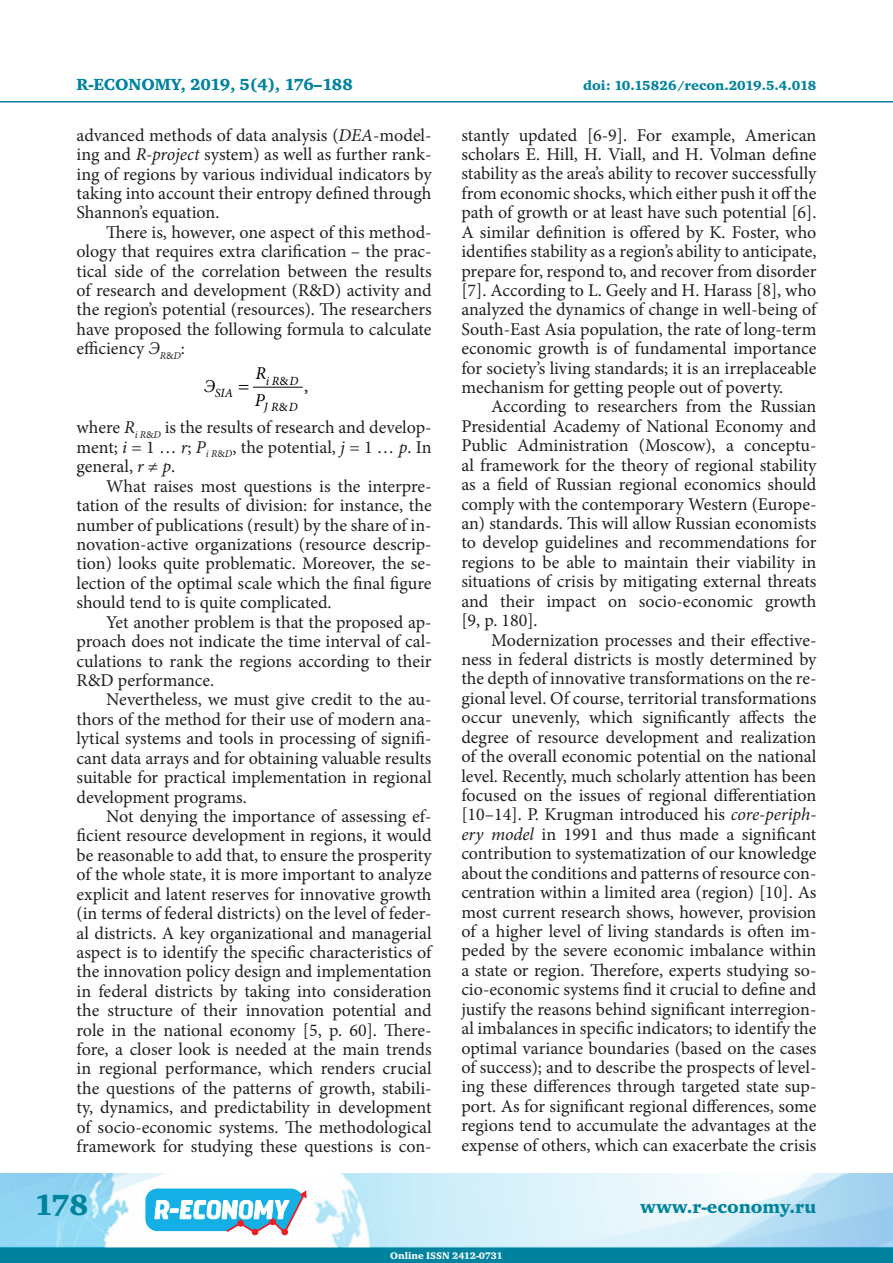
<style>
.page{position:relative;width:893px;height:1263px;background:#fff}
.page>*{position:absolute;margin:0;border:0;box-sizing:border-box;transform-origin:0 0}
.t1{font:30px "Charter Black C";color:#00839e}
.t2{font:18px/19.4px "Minion Pro";color:#231f20;text-align:justify}
.t3{font:18px "Charter Black C";color:#00839e}
.t4{font:italic 18px "Minion Pro";color:#000}
.t5{font:18px "Minion Pro";color:#000}
.t6{font:16.5px "Charter Black C";color:#00839e}
.t7{font:13.5px "Charter Black C";color:#00839e}
.t8{font:italic 12.6px "Minion Pro";letter-spacing:.105em;color:#000}
.t9{font:12.6px/26.2px "Minion Pro";color:#000}
.t10{font:9.75px "Charter Black C";color:#fff}
.s1{font-style:italic}
.s2{font-style:italic;color:#000}
</style>
<div class="page">
<div style="left:0;top:1247px;width:893px;height:16px;background:#00839e;border:2px solid #00839e"></div>
<img style="left:0;top:1174px;width:893px;height:73px">
<hr style="left:0;top:101px;width:893px;height:1px;background:#00839e">
<svg style="left:145px;top:1188px;width:162px;height:48px"></svg>
<hr style="left:254px;top:387px;width:48px;height:1px;background:#000">
<p class="t6" style="left:77px;top:76px;width:278px">R-ECONOMY, 2019, 5(4), 176–188</p>
<p class="t7" style="left:583px;top:78px;width:235px">doi: 10.15826/recon.2019.5.4.018</p>
<p class="t2" style="left:77px;top:125px;width:357px">advanced methods of data analysis (<span class="s1">DEA</span>-model&shy;ing and <span class="s1">R-project</span> system) as well as further rank&shy;ing of regions by various individual indicators by taking into account their entropy defined through Shannon’s equation.</p>
<p class="t2" style="left:77px;top:222px;width:357px;text-indent:30px">There is, however, one aspect of this method&shy;ology that requires extra clarification – the prac&shy;tical side of the correlation between the results of research and development (R&amp;D) activity and the region’s potential (resources). The researchers have proposed the following formula to calculate efficiency <span class="s1">Э</span><sub>R</sub><sub>&amp;</sub><sub>D</sub>:</p>
<p class="t9" style="left:279px;top:367px;width:11px">&amp; &amp;</p>
<p class="t4" style="left:256px;top:361px;width:12px">R</p>
<p class="t8" style="left:266px;top:372px;width:34px">iR D</p>
<p class="t4" style="left:204px;top:374px;width:13px">Э</p>
<p class="t2" style="left:77px;top:386px;width:357px;line-height:27.8px;text-indent:178px"><span class="s2">P<br></span>where <span class="s1">R</span><sub>i</sub> <sub>R</sub><sub>&amp;</sub><sub>D</sub> is the results of research and develop-</p>
<p class="t2" style="left:77px;top:437px;width:356px">ment; <span class="s1">i</span> = 1 … <span class="s1">r</span>; <span class="s1">P</span><sub>i</sub> <sub>R</sub><sub>&amp;</sub><sub>D</sub>, the potential, <span class="s1">j</span> = 1 … <span class="s1">p</span>. In general, <span class="s1">r</span> ≠ <span class="s1">p</span>.</p>
<p class="t2" style="left:77px;top:476px;width:357px;text-indent:30px">What raises most questions is the interpre&shy;tation of the results of division: for instance, the number of publications (result) by the share of in&shy;novation-active organizations (resource descrip&shy;tion) looks quite problematic. Moreover, the se&shy;lection of the optimal scale which the final figure should tend to is quite complicated.</p>
<p class="t2" style="left:77px;top:612px;width:357px;text-indent:30px">Yet another problem is that the proposed ap&shy;proach does not indicate the time interval of cal&shy;culations to rank the regions according to their R&amp;D performance.</p>
<p class="t2" style="left:77px;top:690px;width:357px;text-indent:30px">Nevertheless, we must give credit to the au&shy;thors of the method for their use of modern ana&shy;lytical systems and tools in processing of signifi&shy;cant data arrays and for obtaining valuable results suitable for practical implementation in regional development programs.</p>
<p class="t2" style="left:77px;top:807px;width:357px;text-indent:30px">Not denying the importance of assessing ef&shy;ficient resource development in regions, it would be reasonable to add that, to ensure the prosperity of the whole state, it is more important to analyze explicit and latent reserves for innovative growth (in terms of federal districts) on the level of feder&shy;al districts. A key organizational and managerial aspect is to identify the specific characteristics of the innovation policy design and implementation in federal districts by taking into consideration the structure of their innovation potential and role in the national economy [5, p. 60]. There&shy;fore, a closer look is needed at the main trends in regional performance, which renders crucial the questions of the patterns of growth, stabili&shy;ty, dynamics, and predictability in development of socio-economic systems. The methodological framework for studying these questions is con-</p>
<p class="t8" style="left:215px;top:384px;width:20px">SIA</p>
<p class="t5" style="left:304px;top:374px;width:6px">,</p>
<p class="t8" style="left:264px;top:398px;width:35px">JR D</p>
<p class="t2" style="left:461px;top:125px;width:357px">stantly updated [6-9]. For example, American scholars E. Hill, H. Viall, and H. Volman define stability as the area’s ability to recover successfully from economic shocks, which either push it off the path of growth or at least have such potential [6].<br>A similar definition is offered by K. Foster, who identifies stability as a region’s ability to anticipate, prepare for, respond to, and recover from disorder [7]. According to L. Geely and H. Harass [8], who analyzed the dynamics of change in well-being of South-East Asia population, the rate of long-term economic growth is of fundamental importance for society’s living standards; it is an irreplaceable mechanism for getting people out of poverty.</p>
<p class="t2" style="left:461px;top:397px;width:357px;text-indent:30px">According to researchers from the Russian Presidential Academy of National Economy and Public Administration (Moscow), a conceptu&shy;al framework for the theory of regional stability as a field of Russian regional economics should comply with the contemporary Western (Europe&shy;an) standards. This will allow Russian economists to develop guidelines and recommendations for regions to be able to maintain their viability in situations of crisis by mitigating external threats and their impact on socio-economic growth [9, p. 180].</p>
<p class="t2" style="left:461px;top:630px;width:357px;text-indent:30px">Modernization processes and their effective&shy;ness in federal districts is mostly determined by the depth of innovative transformations on the re&shy;gional level. Of course, territorial transformations occur unevenly, which significantly affects the degree of resource development and realization of the overall economic potential on the national level. Recently, much scholarly attention has been focused on the issues of regional differentiation [10–14]. P. Krugman introduced his <span class="s1">core-periph&shy;ery model</span> in 1991 and thus made a significant contribution to systematization of our knowledge about the conditions and patterns of resource con&shy;centration within a limited area (region) [10]. As most current research shows, however, provision of a higher level of living standards is often im&shy;peded by the severe economic imbalance within a state or region. Therefore, experts studying so&shy;cio-economic systems find it crucial to define and justify the reasons behind significant interregion&shy;al imbalances in specific indicators; to identify the optimal variance boundaries (based on the cases of success); and to describe the prospects of level&shy;ing these differences through targeted state sup&shy;port. As for significant regional differences, some regions tend to accumulate the advantages at the expense of others, which can exacerbate the crisis</p>
<h1 class="t1" style="left:34px;top:1188px;width:56px">178</h1>
<p class="t3" style="left:640px;top:1196px;width:178px">www.r-economy.ru</p>
<p class="t10" style="left:390px;top:1250px;width:114px">Online ISSN 2412-0731</p>
</div>
